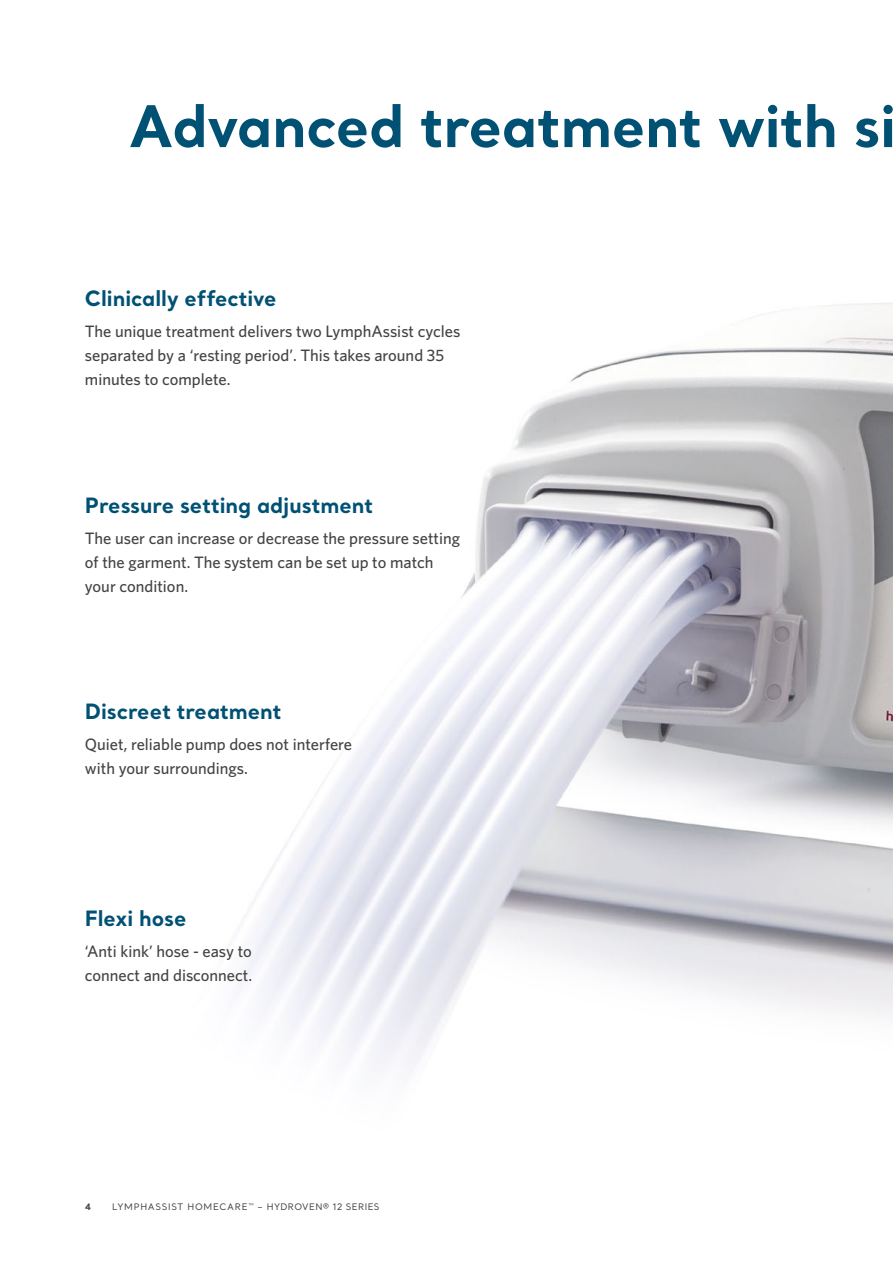
<style>
.page{position:relative;width:893px;height:1263px;background:#fff}
.page>*{position:absolute;margin:0;border:0;box-sizing:border-box;transform-origin:0 0}
.t1{font:700 57px "Santral";letter-spacing:-.005em;color:#015174}
.t2{font:700 21px "Santral";color:#015174}
.t3{font:500 16.5px/24px "Whitney";color:#434342}
.t4{font:9px "Santral";letter-spacing:.06em;color:#434342}
.t5{font:700 9px "Santral";color:#434342}
</style>
<div class="page">
<img style="left:239px;top:303px;width:654px;height:769px">
<h1 class="t1" style="left:128px;top:87px;width:769px">Advanced treatment with si</h1>
<p class="t2" style="left:85px;top:284px;width:193px">Clinically effective</p>
<p class="t3" style="left:85px;top:319px;width:377px">The unique treatment delivers two LymphAssist cycles separated by a ‘resting period’. This takes around 35 minutes to complete.</p>
<p class="t2" style="left:85px;top:490px;width:290px">Pressure setting adjustment</p>
<p class="t3" style="left:85px;top:526px;width:377px">The user can increase or decrease the pressure setting of the garment. The system can be set up to match your condition.</p>
<p class="t2" style="left:85px;top:697px;width:198px">Discreet treatment</p>
<p class="t3" style="left:85px;top:732px;width:269px">Quiet, reliable pump does not interfere with your surroundings.</p>
<p class="t2" style="left:85px;top:904px;width:103px">Flexi hose</p>
<p class="t3" style="left:85px;top:939px;width:169px">‘Anti kink’ hose - easy to connect and disconnect.</p>
<p class="t5" style="left:85px;top:1200px;width:7px">4</p>
<p class="t4" style="left:112px;top:1201px;width:269px">LYMPHASSIST HOMECARE<sup>™</sup> – HYDROVEN® 12 SERIES</p>
</div>
